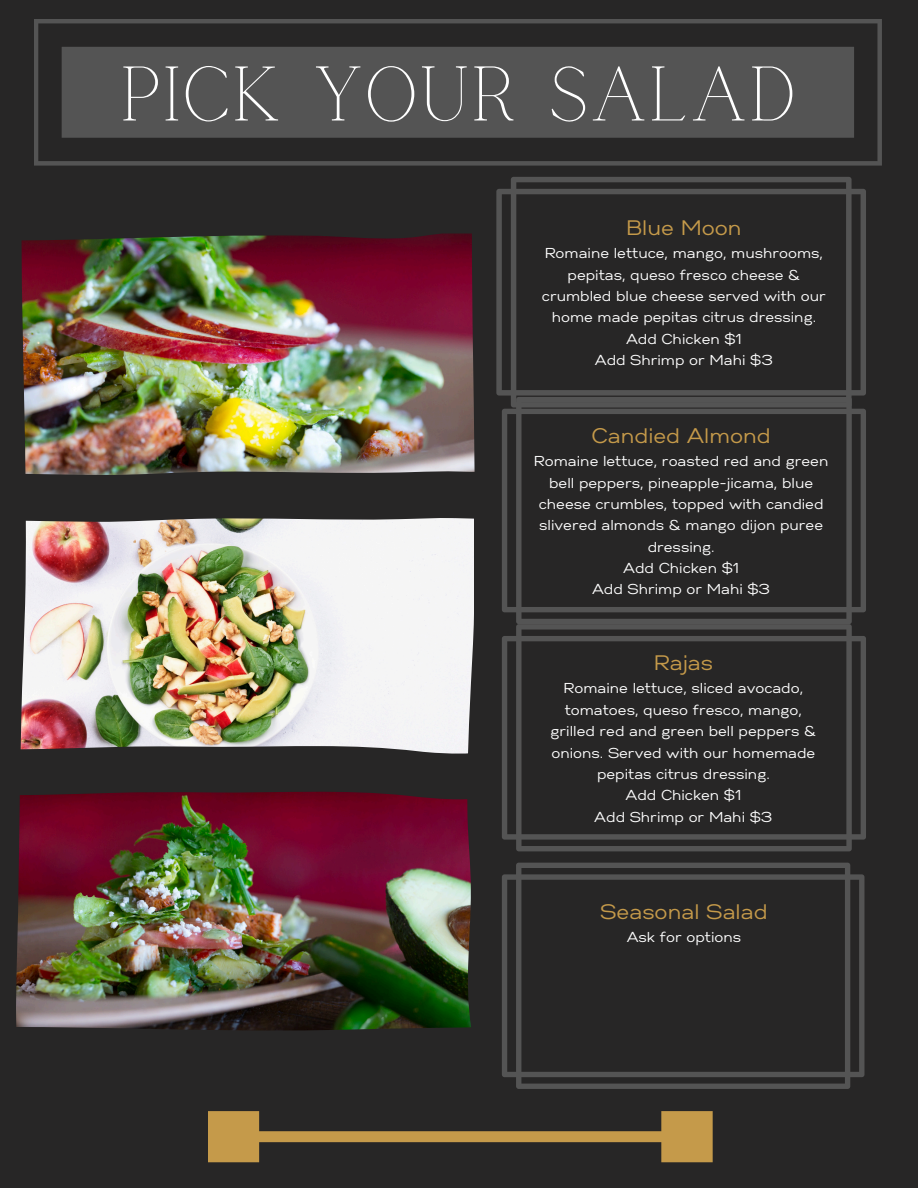
<style>
.page{position:relative;width:918px;height:1188px;background:#272626}
.page>*{position:absolute;margin:0;border:0;box-sizing:border-box;transform-origin:0 0}
.t1{font:76.5px "Calgary";color:#fff}
.t2{font:21px "Gabriel Sans";color:#c59a4a}
.t3{font:14.4px/21.3px "Gabriel Sans";color:#fff;text-align:center}
</style>
<div class="page">
<svg style="left:496px;top:177px;width:370px;height:220px"></svg>
<svg style="left:502px;top:397px;width:364px;height:227px"></svg>
<svg style="left:502px;top:624px;width:364px;height:227px"></svg>
<svg style="left:502px;top:863px;width:362px;height:226px"></svg>
<img style="left:22px;top:234px;width:453px;height:241px">
<img style="left:21px;top:518px;width:453px;height:236px">
<img style="left:16px;top:791px;width:455px;height:240px">
<svg style="left:208px;top:1111px;width:505px;height:51px"></svg>
<svg style="left:34px;top:19px;width:848px;height:147px;fill:#545454"></svg>
<p class="t1" style="left:120px;top:52px;width:678px">PICK YOUR SALAD</p>
<h1 class="t2" style="left:626px;top:218px;width:117px">Blue Moon</h1>
<p class="t3" style="left:542px;top:244px;width:285px">Romaine lettuce, mango, mushrooms, pepitas, queso fresco cheese &amp; crumbled blue cheese served with our home made pepitas citrus dressing.</p>
<p class="t3" style="left:626px;top:329px;width:117px">Add Chicken $1</p>
<p class="t3" style="left:595px;top:350px;width:180px">Add Shrimp or Mahi $3</p>
<p class="t2" style="left:592px;top:426px;width:181px">Candied Almond</p>
<p class="t3" style="left:534px;top:451px;width:296px">Romaine lettuce, roasted red and green bell peppers, pineapple-jicama, blue cheese crumbles, topped with candied slivered almonds &amp; mango dijon puree dressing.</p>
<p class="t3" style="left:623px;top:558px;width:117px">Add Chicken $1</p>
<p class="t3" style="left:592px;top:580px;width:180px">Add Shrimp or Mahi $3</p>
<p class="t2" style="left:654px;top:653px;width:61px">Rajas</p>
<p class="t3" style="left:551px;top:679px;width:267px">Romaine lettuce, sliced avocado, tomatoes, queso fresco, mango, grilled red and green bell peppers &amp; onions. Served with our homemade pepitas citrus dressing.</p>
<p class="t3" style="left:626px;top:785px;width:117px">Add Chicken $1</p>
<p class="t3" style="left:594px;top:807px;width:180px">Add Shrimp or Mahi $3</p>
<p class="t2" style="left:600px;top:902px;width:169px">Seasonal Salad</p>
<p class="t3" style="left:627px;top:927px;width:116px">Ask for options</p>
</div>
